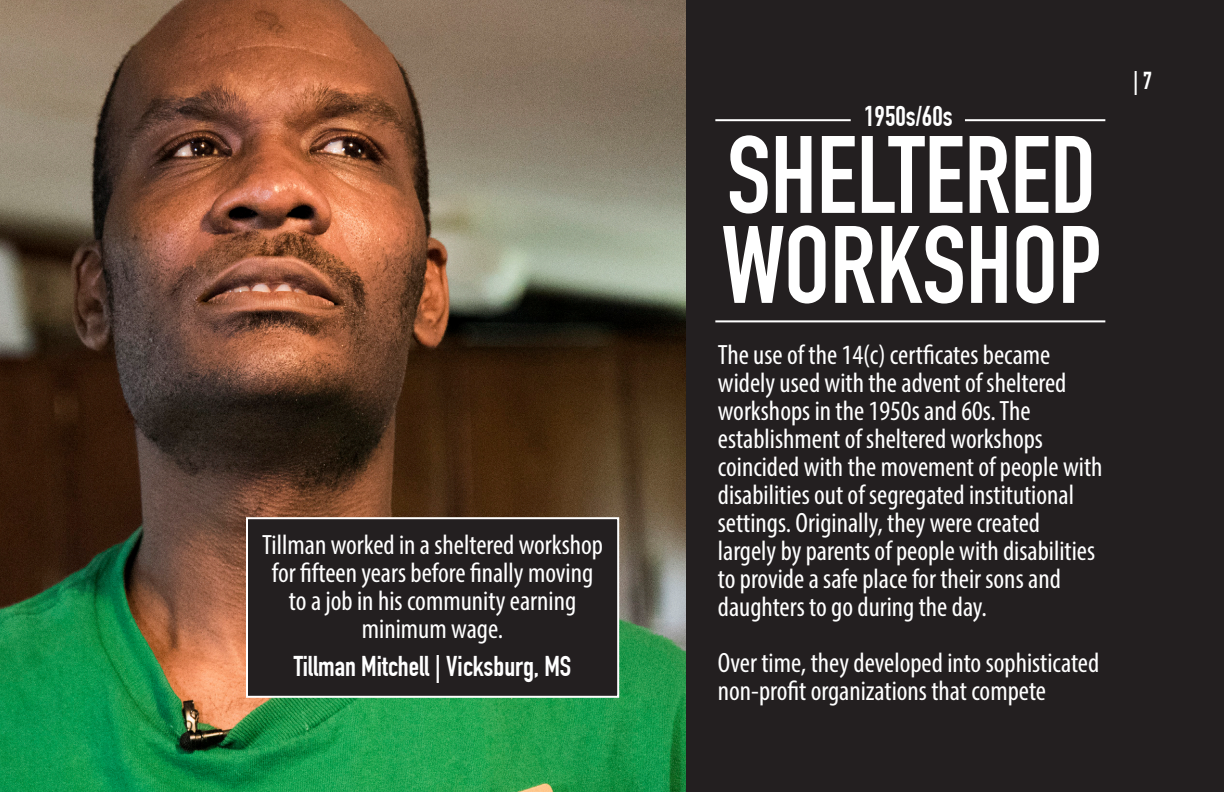
<style>
.page{position:relative;width:1224px;height:792px;background:#fff}
.page>*{position:absolute;margin:0;border:0;box-sizing:border-box;transform-origin:0 0}
.t1{font:700 108px "DIN Condensed";color:#fff}
.t2{font:condensed 28px/28px "Myriad Pro";color:#fff}
.t3{font:700 28px "DIN Condensed";color:#fff}
.t4{font:700 24px "DIN Condensed";color:#fff}
</style>
<div class="page">
<div style="left:686px;top:0;width:538px;height:792px;background:#231f20"></div>
<img style="left:0;top:0;width:686px;height:792px">
<div style="left:247px;top:518px;width:371px;height:179px;background:#231f20"></div>
<div style="left:246px;top:517px;width:373px;height:181px;border:2px solid #fff"></div>
<hr style="left:965px;top:119px;width:140px;height:2px;background:#fff">
<hr style="left:715px;top:119px;width:136px;height:2px;background:#fff">
<hr style="left:715px;top:320px;width:390px;height:2px;background:#fff">
<p class="t2" style="left:262px;top:531px;width:343px;text-align:center">Tillman worked in a sheltered workshop for fifteen years before finally moving to a job in his community earning minimum wage.</p>
<p class="t3" style="left:294px;top:650px;width:279px">Tillman Mitchell | Vicksburg, MS</p>
<p class="t3" style="left:864px;top:100px;width:90px">1950s/60s</p>
<p class="t1" style="left:727px;top:112px;width:371px">SHELTERED</p>
<p class="t1" style="left:721px;top:202px;width:382px">WORKSHOP</p>
<p class="t2" style="left:718px;top:341px;width:386px">The use of the 14(c) certficates became widely used with the advent of sheltered workshops in the 1950s and 60s. The establishment of sheltered workshops coincided with the movement of people with disabilities out of segregated institutional settings. Originally, they were created largely by parents of people with disabilities to provide a safe place for their sons and daughters to go during the day.</p>
<p class="t2" style="left:718px;top:649px;width:383px">Over time, they developed into sophisticated non-profit organizations that compete</p>
<p class="t4" style="left:1133px;top:67px;width:20px">| 7</p>
</div>
